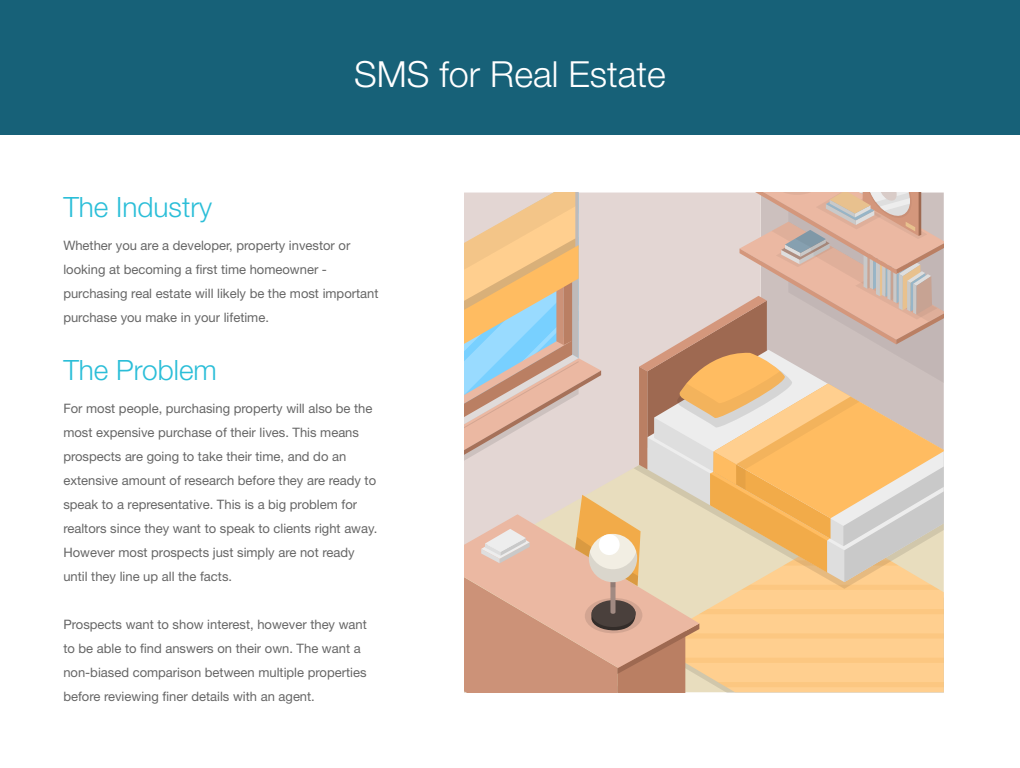
<style>
.page{position:relative;width:1020px;height:768px;background:#fff}
.page>*{position:absolute;margin:0;border:0;box-sizing:border-box;transform-origin:0 0}
.t1{font:300 36px "Helvetica Neue";color:#fff}
.t2{font:300 28px "Helvetica Neue";color:#2bbed8}
.t3{font:13px/24px "Helvetica Neue";color:#666}
</style>
<div class="page">
<svg style="left:464px;top:193px;width:480px;height:499px;background:#e1c1a4"></svg>
<div style="left:0;top:0;width:1020px;height:135px;background:#176178"></div>
<h1 class="t1" style="left:354px;top:45px;width:313px">SMS for Real Estate</h1>
<h2 class="t2" style="left:63px;top:184px;width:150px">The Industry</h2>
<p class="t3" style="left:63px;top:234px;width:317px">Whether you are a developer, property investor or looking at becoming a first time homeowner - purchasing real estate will likely be the most important purchase you make in your lifetime.</p>
<h2 class="t2" style="left:63px;top:347px;width:155px">The Problem</h2>
<p class="t3" style="left:63px;top:398px;width:315px">For most people, purchasing property will also be the most expensive purchase of their lives. This means prospects are going to take their time, and do an extensive amount of research before they are ready to speak to a representative. This is a big problem for realtors since they want to speak to clients right away.<br>However most prospects just simply are not ready until they line up all the facts.</p>
<p class="t3" style="left:63px;top:614px;width:305px">Prospects want to show interest, however they want to be able to find answers on their own. The want a non-biased comparison between multiple properties before reviewing finer details with an agent.</p>
</div>
